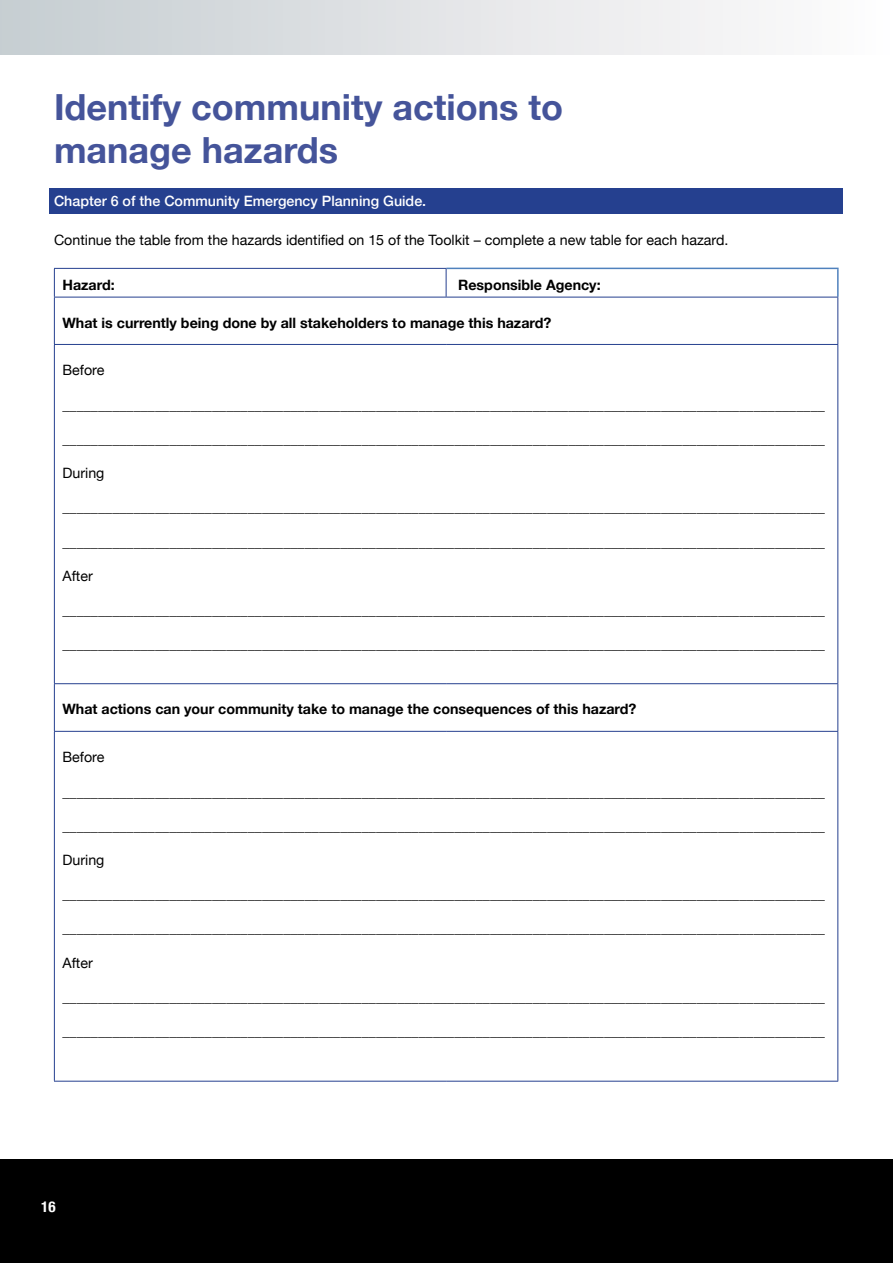
<style>
.page{position:relative;width:893px;height:1263px;background:#fff}
.page>*{position:absolute;margin:0;border:0;box-sizing:border-box;transform-origin:0 0}
.t1{font:700 36px/43.2px "Helvetica Neue";color:#45549a}
.t2{font:700 condensed 15px "Helvetica Neue";color:#fff}
.t3{font:14.25px "Helvetica Neue";color:#000}
.t4{font:700 14.25px "Helvetica Neue";color:#000}
.t5{font:500 14.25px "Helvetica Neue";color:#fff}
</style>
<div class="page">
<div style="left:0;top:1159px;width:893px;height:104px;background:#000"></div>
<div style="left:0;top:0;width:893px;height:54px;background:linear-gradient(to right,#c6cdd1,#fffdfd)"></div>
<hr style="left:446px;top:268px;width:393px;height:1px;background:#4f81bd">
<hr style="left:837px;top:269px;width:2px;height:28px;background:#4f81bd">
<hr style="left:54px;top:268px;width:392px;height:1px;background:#25408f">
<svg style="left:54px;top:269px;width:1px;height:28px"></svg>
<svg style="left:446px;top:269px;width:1px;height:28px"></svg>
<hr style="left:54px;top:297px;width:392px;height:1px;background:#25408f">
<hr style="left:54px;top:297px;width:1px;height:47px;background:#25408f">
<hr style="left:446px;top:297px;width:392px;height:1px;background:#25408f">
<hr style="left:837px;top:297px;width:1px;height:47px;background:#25408f">
<hr style="left:54px;top:344px;width:392px;height:1px;background:#25408f">
<hr style="left:54px;top:345px;width:1px;height:338px;background:#25408f">
<hr style="left:446px;top:344px;width:392px;height:1px;background:#25408f">
<hr style="left:837px;top:345px;width:1px;height:338px;background:#25408f">
<hr style="left:54px;top:683px;width:392px;height:1px;background:#25408f">
<hr style="left:54px;top:684px;width:1px;height:47px;background:#25408f">
<hr style="left:446px;top:683px;width:392px;height:1px;background:#25408f">
<hr style="left:837px;top:684px;width:1px;height:47px;background:#25408f">
<hr style="left:54px;top:731px;width:392px;height:1px;background:#25408f">
<hr style="left:54px;top:732px;width:1px;height:349px;background:#25408f">
<hr style="left:446px;top:731px;width:392px;height:1px;background:#25408f">
<hr style="left:837px;top:732px;width:1px;height:349px;background:#25408f">
<hr style="left:54px;top:1081px;width:392px;height:1px;background:#25408f">
<hr style="left:446px;top:1081px;width:392px;height:1px;background:#25408f">
<div style="left:50px;top:188px;width:793px;height:25px;background:#25408f"></div>
<h2 class="t1" style="left:54px;top:87px;width:511px">Identify community actions to manage hazards</h2>
<p class="t5" style="left:54px;top:190px;width:374px">Chapter 6 of the Community Emergency Planning Guide.</p>
<p class="t3" style="left:54px;top:229px;width:676px">Continue the table from the hazards identified on 15 of the Toolkit – complete a new table for each hazard.</p>
<p class="t4" style="left:62px;top:273px;width:54px">Hazard:</p>
<p class="t4" style="left:458px;top:274px;width:144px">Responsible Agency:</p>
<p class="t4" style="left:62px;top:311px;width:490px">What is currently being done by all stakeholders to manage this hazard?</p>
<p class="t3" style="left:62px;top:360px;width:43px">Before</p>
<p class="t3" style="left:62px;top:394px;width:764px">___________________________________________________________________________________________________________</p>
<p class="t3" style="left:62px;top:429px;width:764px">___________________________________________________________________________________________________________</p>
<p class="t3" style="left:62px;top:463px;width:43px">During</p>
<p class="t3" style="left:62px;top:497px;width:764px">___________________________________________________________________________________________________________</p>
<p class="t3" style="left:62px;top:531px;width:764px">___________________________________________________________________________________________________________</p>
<p class="t3" style="left:62px;top:565px;width:32px">After</p>
<p class="t3" style="left:62px;top:600px;width:764px">___________________________________________________________________________________________________________</p>
<p class="t3" style="left:62px;top:634px;width:764px">___________________________________________________________________________________________________________</p>
<p class="t4" style="left:62px;top:698px;width:575px">What actions can your community take to manage the consequences of this hazard?</p>
<p class="t3" style="left:62px;top:747px;width:43px">Before</p>
<p class="t3" style="left:62px;top:781px;width:764px">___________________________________________________________________________________________________________</p>
<p class="t3" style="left:62px;top:815px;width:764px">___________________________________________________________________________________________________________</p>
<p class="t3" style="left:62px;top:850px;width:43px">During</p>
<p class="t3" style="left:62px;top:884px;width:764px">___________________________________________________________________________________________________________</p>
<p class="t3" style="left:62px;top:918px;width:764px">___________________________________________________________________________________________________________</p>
<p class="t3" style="left:62px;top:952px;width:32px">After</p>
<p class="t3" style="left:62px;top:986px;width:764px">___________________________________________________________________________________________________________</p>
<p class="t3" style="left:62px;top:1021px;width:764px">___________________________________________________________________________________________________________</p>
<p class="t2" style="left:41px;top:1194px;width:16px">16</p>
</div>
